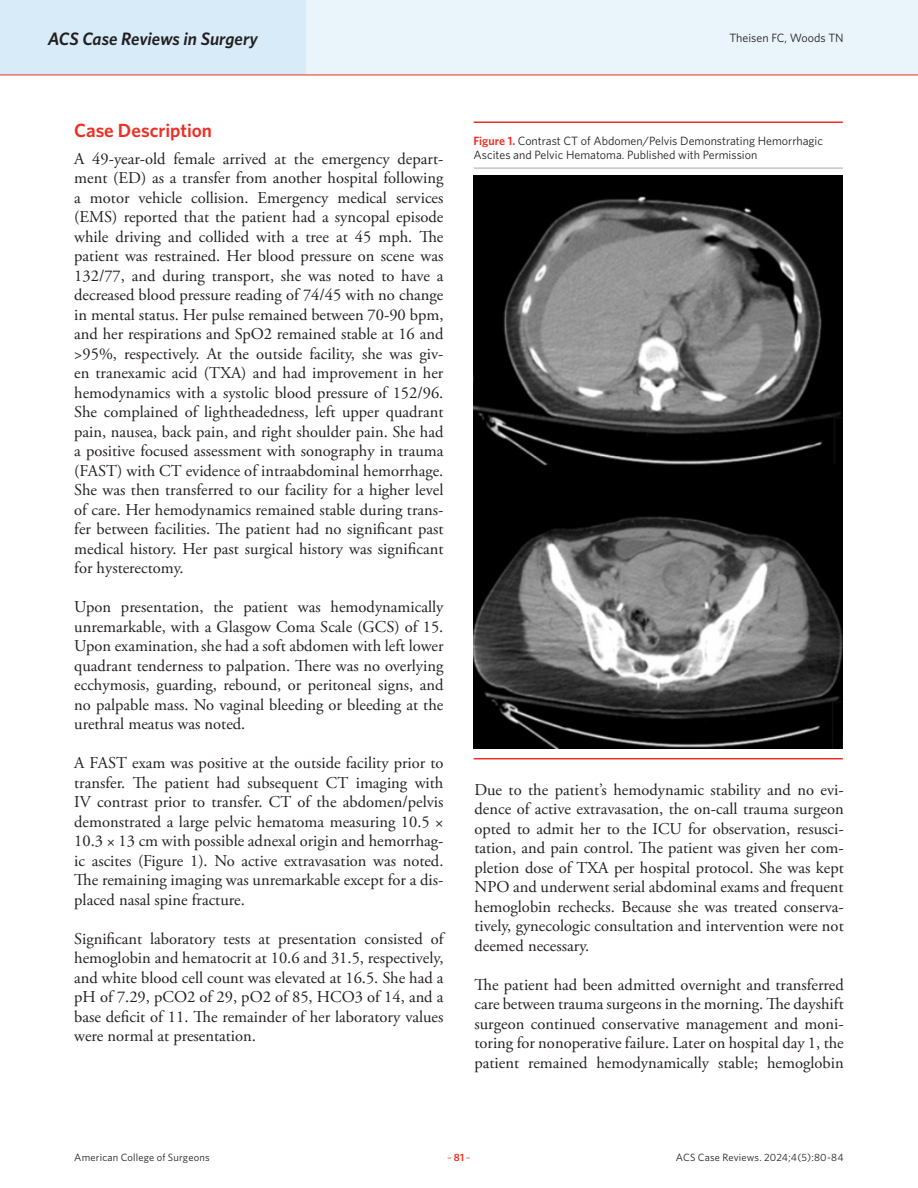
<style>
.page{position:relative;width:918px;height:1188px;background:#fff}
.page>*{position:absolute;margin:0;border:0;box-sizing:border-box;transform-origin:0 0}
.Article_Subhead{font:600 19.2px "Whitney";color:#ee2e22}
.t1{font:italic 600 18px "Whitney";letter-spacing:-.005em;color:#231f20}
.Article_Body_no_indent{font:16.5px/19.5px "Adobe Garamond Pro";color:#231f20;text-align:justify}
.Caption_New{font:12px/14.4px "Whitney";color:#231f20}
.t2{font:10.5px "Whitney";letter-spacing:.015em;color:#231f20}
.t3{font:10.5px "Whitney";color:#ee2e22}
.s1{font-weight:600;color:#ee2e22}
.s2{font-weight:600}
</style>
<div class="page">
<div style="left:0;top:0;width:918px;height:75px;background:#eaf5fb"></div>
<div style="left:0;top:0;width:306px;height:75px;background:#d7ebf8"></div>
<hr style="left:0;top:75px;width:918px;height:1px;background:#ee2e22">
<hr style="left:474px;top:168px;width:369px;height:1px;background:#a9a8aa">
<img style="left:474px;top:176px;width:369px;height:572px">
<hr style="left:474px;top:121px;width:369px;height:2px;background:#ee2e22">
<hr style="left:474px;top:758px;width:369px;height:1px;background:#ee2e22">
<p class="t1" style="left:48px;top:26px;width:212px">ACS Case Reviews in Surgery</p>
<p class="Caption_New" style="left:730px;top:31px;width:116px">Theisen FC, Woods TN</p>
<p class="Article_Subhead" style="left:74px;top:117px;width:139px">Case Description</p>
<p class="Article_Body_no_indent" style="left:74px;top:149px;width:371px">A 49-year-old female arrived at the emergency depart&shy;ment (ED) as a transfer from another hospital following a motor vehicle collision. Emergency medical services (EMS) reported that the patient had a syncopal episode while driving and collided with a tree at 45 mph. The patient was restrained. Her blood pressure on scene was 132/77, and during transport, she was noted to have a decreased blood pressure reading of 74/45 with no change in mental status. Her pulse remained between 70-90 bpm, and her respirations and SpO2 remained stable at 16 and &gt;95%, respectively. At the outside facility, she was giv&shy;en tranexamic acid (TXA) and had improvement in her hemodynamics with a systolic blood pressure of 152/96.<br>She complained of lightheadedness, left upper quadrant pain, nausea, back pain, and right shoulder pain. She had a positive focused assessment with sonography in trauma (FAST) with CT evidence of intraabdominal hemorrhage.<br>She was then transferred to our facility for a higher level of care. Her hemodynamics remained stable during trans&shy;fer between facilities. The patient had no significant past medical history. Her past surgical history was significant for hysterectomy.</p>
<p class="Article_Body_no_indent" style="left:74px;top:598px;width:371px">Upon presentation, the patient was hemodynamically unremarkable, with a Glasgow Coma Scale (GCS) of 15.<br>Upon examination, she had a soft abdomen with left lower quadrant tenderness to palpation. There was no overlying ecchymosis, guarding, rebound, or peritoneal signs, and no palpable mass. No vaginal bleeding or bleeding at the urethral meatus was noted.</p>
<p class="Article_Body_no_indent" style="left:74px;top:754px;width:371px">A FAST exam was positive at the outside facility prior to transfer. The patient had subsequent CT imaging with IV contrast prior to transfer. CT of the abdomen/pelvis demonstrated a large pelvic hematoma measuring 10.5 × 10.3 × 13 cm with possible adnexal origin and hemorrhag&shy;ic ascites (Figure 1). No active extravasation was noted.<br>The remaining imaging was unremarkable except for a dis&shy;placed nasal spine fracture.</p>
<p class="Article_Body_no_indent" style="left:74px;top:929px;width:371px">Significant laboratory tests at presentation consisted of hemoglobin and hematocrit at 10.6 and 31.5, respectively, and white blood cell count was elevated at 16.5. She had a pH of 7.29, pCO2 of 29, pO2 of 85, HCO3 of 14, and a base deficit of 11. The remainder of her laboratory values were normal at presentation.</p>
<p class="Caption_New" style="left:474px;top:133px;width:351px"><span class="s1">Figure 1.</span> Contrast CT of Abdomen/Pelvis Demonstrating Hemorrhagic<br>Ascites and Pelvic Hematoma. Published with Permission</p>
<p class="Article_Body_no_indent" style="left:475px;top:781px;width:371px">Due to the patient’s hemodynamic stability and no evi&shy;dence of active extravasation, the on-call trauma surgeon opted to admit her to the ICU for observation, resusci&shy;tation, and pain control. The patient was given her com&shy;pletion dose of TXA per hospital protocol. She was kept NPO and underwent serial abdominal exams and frequent hemoglobin rechecks. Because she was treated conserva&shy;tively, gynecologic consultation and intervention were not deemed necessary.</p>
<p class="Article_Body_no_indent" style="left:475px;top:976px;width:371px">The patient had been admitted overnight and transferred care between trauma surgeons in the morning. The dayshift surgeon continued conservative management and moni&shy;toring for nonoperative failure. Later on hospital day 1, the patient remained hemodynamically stable; hemoglobin</p>
<p class="t2" style="left:74px;top:1150px;width:137px">American College of Surgeons</p>
<p class="t3" style="left:447px;top:1150px;width:25px">–<span class="s2">81</span>–</p>
<p class="t2" style="left:676px;top:1150px;width:169px">ACS Case Reviews. 2024;4(5):80-84</p>
</div>
